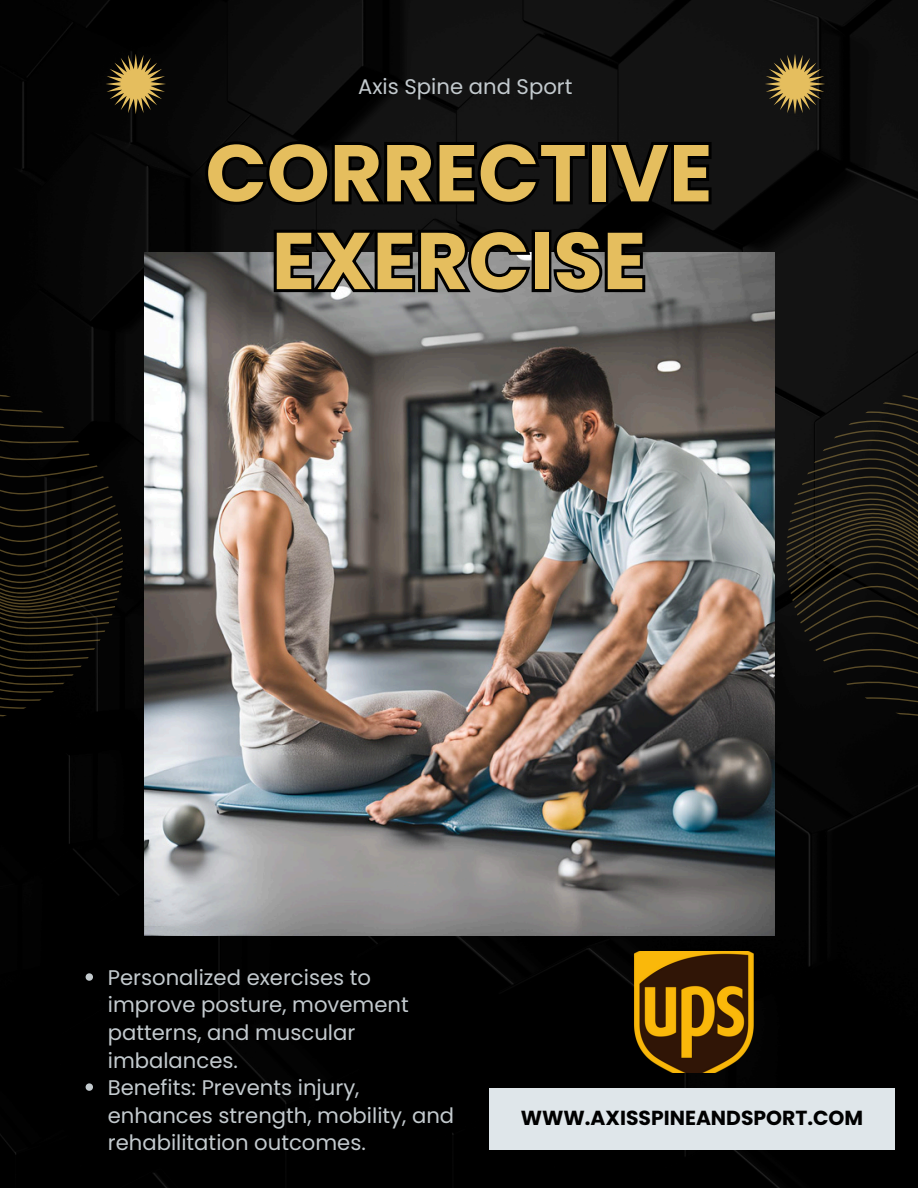
<style>
.page{position:relative;width:918px;height:1188px;background:#fff}
.page>*{position:absolute;margin:0;border:0;box-sizing:border-box;transform-origin:0 0}
.t1{font:700 80.4px/87.8px "Poppins";color:#e5be5e;text-align:center}
.t2{font:21.15px/27.5px "Poppins";color:#c3cace}
.t3{font:700 20.25px "Poppins";color:#000}
</style>
<div class="page">
<img style="left:0;top:0;width:918px;height:1188px">
<svg style="left:765px;top:54px;width:60px;height:60px;background:#62532e"></svg>
<svg style="left:106px;top:54px;width:60px;height:60px;background:#5b4c27"></svg>
<div style="left:489px;top:1088px;width:406px;height:62px;background:#dfe6ea"></div>
<svg style="left:0;top:387px;width:123px;height:335px;background:#0c0a06"></svg>
<svg style="left:786px;top:387px;width:132px;height:335px;background:#15130f"></svg>
<img style="left:144px;top:252px;width:630px;height:683px">
<svg style="left:201px;top:137px;width:514px;height:73px;background:#0a0a0a"></svg>
<svg style="left:271px;top:225px;width:377px;height:72px;background:#363637"></svg>
<svg style="left:86px;top:973px;width:7px;height:8px"></svg>
<svg style="left:86px;top:1083px;width:7px;height:8px"></svg>
<img style="left:633px;top:951px;width:122px;height:122px">
<h1 class="t2" style="left:358px;top:73px;width:216px">Axis Spine and Sport</h1>
<p class="t1" style="left:206px;top:129px;width:508px">CORRECTIVE<br>EXERCISE</p>
<p class="t2" style="left:108px;top:964px;width:302px">Personalized exercises to improve posture, movement patterns, and muscular imbalances.</p>
<p class="t2" style="left:108px;top:1074px;width:348px">Benefits: Prevents injury, enhances strength, mobility, and rehabilitation outcomes.</p>
<p class="t3" style="left:521px;top:1103px;width:344px">WWW.AXISSPINEANDSPORT.COM</p>
</div>
